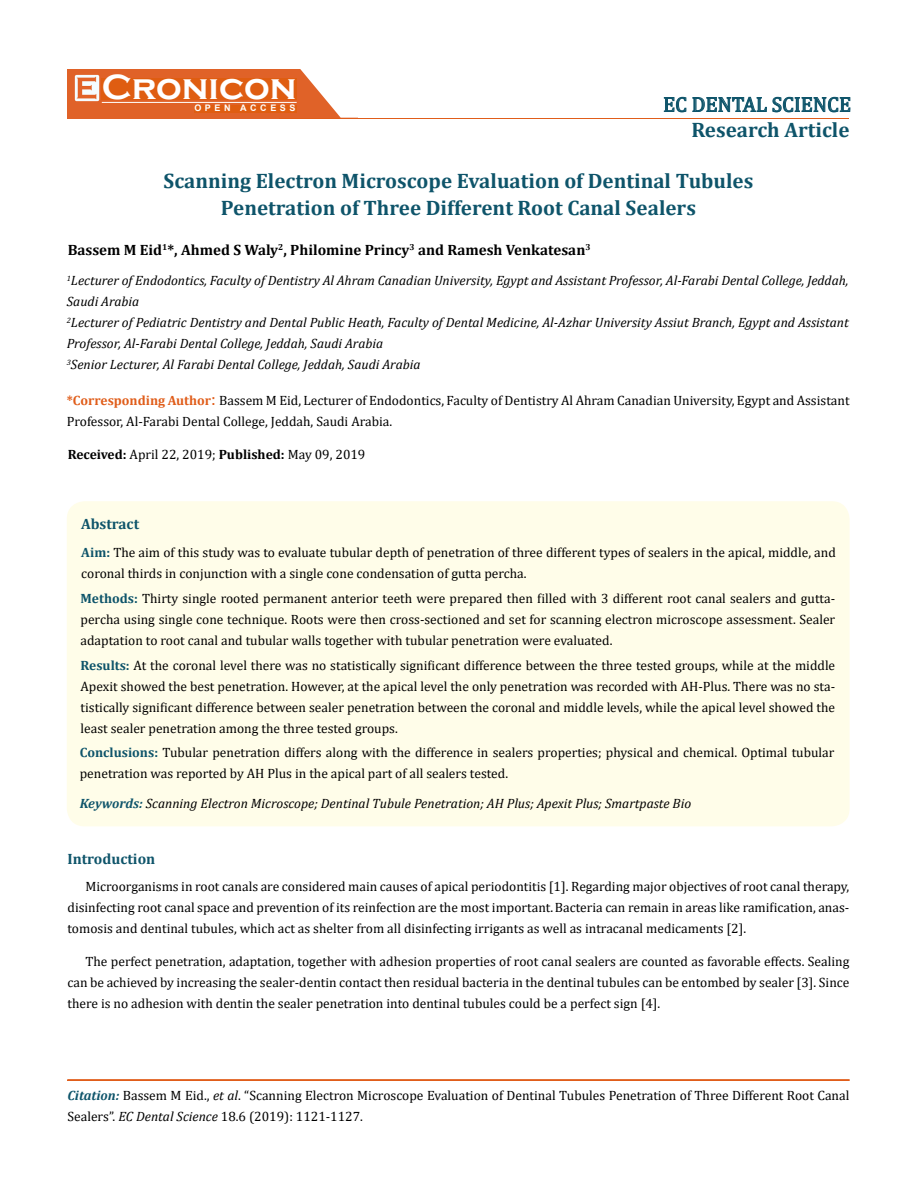
<style>
.page{position:relative;width:917px;height:1190px;background:#fff}
.page>*{position:absolute;margin:0;border:0;box-sizing:border-box;transform-origin:0 0}
.t1{font:700 36px "Copperplate Gothic";color:#fff}
.t2{font:700 21px/27px "Cambria";color:#0e546a;text-align:center}
.t3{font:21px "Cambria";color:#0e546a}
.t4{font:700 15px "Cambria";color:#000}
.t5{font:700 15px "Cambria";color:#0e546a}
.t6{font:13.5px/21px "Cambria";color:#000}
.t7{font:italic 13.5px/21px "Cambria";color:#000}
.t8{font:700 9px "Arial";letter-spacing:.4em;color:#fff}
.s1{font-weight:700;color:#e05d1a}
.s2{font-size:18px;color:#e05d1a}
.s3{font-weight:700}
.s4{font-weight:700;color:#0e546a}
.s5{font-weight:700;font-style:italic;color:#0e546a}
.s6{font-style:italic}
</style>
<div class="page">
<div style="left:67px;top:70px;width:290px;height:49px;background:#e06228"></div>
<svg style="left:300px;top:69px;width:58px;height:49px"></svg>
<img style="left:75px;top:75px;width:24px;height:26px">
<div style="left:102px;top:79px;width:195px;height:21px;background:#df5d11"></div>
<div style="left:194px;top:105px;width:103px;height:7px;background:#df5d11"></div>
<svg style="left:663px;top:97px;width:23px;height:15px"></svg>
<svg style="left:692px;top:97px;width:158px;height:15px"></svg>
<hr style="left:102px;top:102px;width:194px;height:1px;background:#fff">
<hr style="left:279px;top:118px;width:569px;height:1px;background:#e05d1a">
<hr style="left:67px;top:1080px;width:782px;height:1px;background:#e05d1a">
<div style="left:67px;top:1079px;width:782px;height:1px;border:1px solid #e05d1a"></div>
<div style="left:67px;top:501px;width:782px;height:325px;background:#fffde9;border-radius:18px"></div>
<h1 class="t1" style="left:102px;top:68px;width:196px">Cronicon</h1>
<p class="t8" style="left:194px;top:102px;width:103px">OPEN ACCESS</p>
<h2 class="t3" style="left:663px;top:92px;width:189px">EC DENTAL SCIENCE</h2>
<h2 class="t2" style="left:691px;top:116px;width:160px">Research Article</h2>
<h2 class="t2" style="left:163px;top:166px;width:591px">Scanning Electron Microscope Evaluation of Dentinal Tubules<br>Penetration of Three Different Root Canal Sealers</h2>
<p class="t4" style="left:68px;top:239px;width:524px">Bassem M Eid<sup>1</sup>*, Ahmed S Waly<sup>2</sup>, Philomine Princy<sup>3</sup> and Ramesh Venkatesan<sup>3</sup></p>
<p class="t7" style="left:67px;top:269px;width:783px"><sup>1</sup>Lecturer of Endodontics, Faculty of Dentistry Al Ahram Canadian University, Egypt and Assistant Professor, Al-Farabi Dental College, Jeddah, Saudi Arabia<br><sup>2</sup>Lecturer of Pediatric Dentistry and Dental Public Heath, Faculty of Dental Medicine, Al-Azhar University Assiut Branch, Egypt and Assistant Professor, Al-Farabi Dental College, Jeddah, Saudi Arabia<br><sup>3</sup>Senior Lecturer, Al Farabi Dental College, Jeddah, Saudi Arabia</p>
<p class="t6" style="left:67px;top:390px;width:784px"><span class="s1">*Corresponding Author</span><span class="s2">:</span> Bassem M Eid, Lecturer of Endodontics, Faculty of Dentistry Al Ahram Canadian University, Egypt and Assistant<br>Professor, Al-Farabi Dental College, Jeddah, Saudi Arabia.</p>
<p class="t6" style="left:68px;top:443px;width:299px"><span class="s3">Received:</span> April 22, 2019; <span class="s3">Published:</span> May 09, 2019</p>
<p class="t5" style="left:81px;top:513px;width:60px">Abstract</p>
<p class="t6" style="left:81px;top:541px;width:756px"><span class="s4">Aim:</span> The aim of this study was to evaluate tubular depth of penetration of three different types of sealers in the apical, middle, and coronal thirds in conjunction with a single cone condensation of gutta percha.</p>
<p class="t6" style="left:81px;top:587px;width:756px;text-align:justify"><span class="s4">Methods:</span> Thirty single rooted permanent anterior teeth were prepared then filled with 3 different root canal sealers and gutta&shy;percha using single cone technique. Roots were then cross-sectioned and set for scanning electron microscope assessment. Sealer adaptation to root canal and tubular walls together with tubular penetration were evaluated.</p>
<p class="t6" style="left:81px;top:654px;width:756px;text-align:justify"><span class="s4">Results:</span> At the coronal level there was no statistically significant difference between the three tested groups, while at the middle Apexit showed the best penetration. However, at the apical level the only penetration was recorded with AH-Plus. There was no sta&shy;tistically significant difference between sealer penetration between the coronal and middle levels, while the apical level showed the least sealer penetration among the three tested groups.</p>
<p class="t6" style="left:80px;top:742px;width:756px"><span class="s4">Conclusions:</span> Tubular penetration differs along with the difference in sealers properties; physical and chemical. Optimal tubular penetration was reported by AH Plus in the apical part of all sealers tested.</p>
<p class="t7" style="left:80px;top:792px;width:613px"><span class="s4">Keywords:</span> Scanning Electron Microscope; Dentinal Tubule Penetration; AH Plus; Apexit Plus; Smartpaste Bio</p>
<p class="t5" style="left:67px;top:848px;width:89px">Introduction</p>
<p class="t6" style="left:67px;top:875px;width:783px;text-align:justify;text-indent:18px">Microorganisms in root canals are considered main causes of apical periodontitis [1]. Regarding major objectives of root canal therapy, disinfecting root canal space and prevention of its reinfection are the most important.Bacteria can remain in areas like ramification, anas&shy;tomosis and dentinal tubules, which act as shelter from all disinfecting irrigants as well as intracanal medicaments [2].</p>
<p class="t6" style="left:67px;top:950px;width:783px;text-align:justify;text-indent:18px">The perfect penetration, adaptation, together with adhesion properties of root canal sealers are counted as favorable effects. Sealing can be achieved by increasing the sealer-dentin contact then residual bacteria in the dentinal tubules can be entombed by sealer [3]. Since there is no adhesion with dentin the sealer penetration into dentinal tubules could be a perfect sign [4].</p>
<p class="t6" style="left:67px;top:1084px;width:783px"><span class="s5">Citation:</span> Bassem M Eid., <span class="s6">et al</span>. “Scanning Electron Microscope Evaluation of Dentinal Tubules Penetration of Three Different Root Canal<br>Sealers”. <span class="s6">EC Dental Science</span> 18.6 (2019): 1121-1127.</p>
</div>
